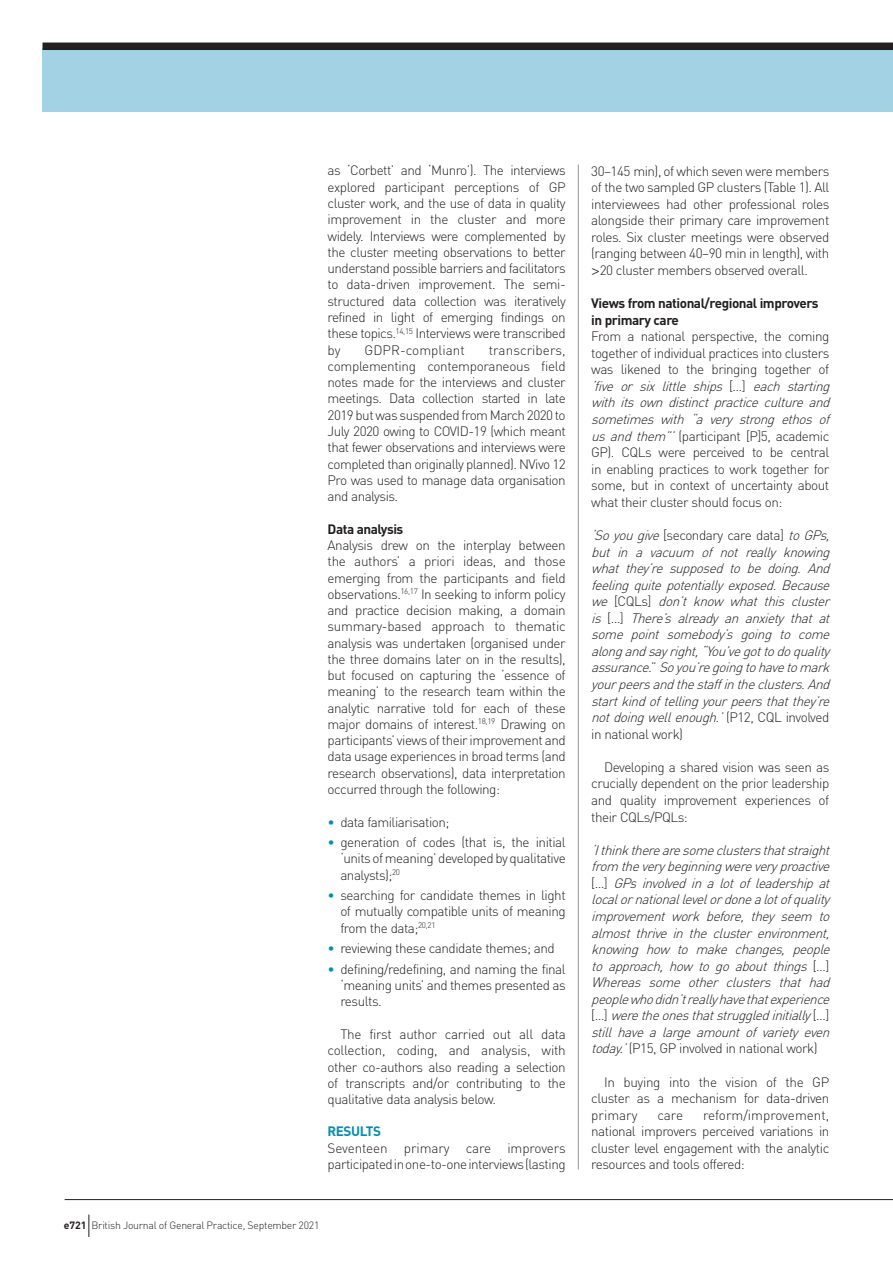
<style>
.page{position:relative;width:893px;height:1263px;background:#fff}
.page>*{position:absolute;margin:0;border:0;box-sizing:border-box;transform-origin:0 0}
.t1{font:300 13.5px/16.4px "DIN";letter-spacing:-.035em;color:#231f20;text-align:justify}
.t2{font:italic 300 13.5px/16.5px "DIN";color:#231f20}
.t3{font:700 13.5px/16.5px "DIN";letter-spacing:-.035em;color:#231f20}
.t4{font:300 13.5px "DIN";color:#231f20}
.t5{font:700 13.5px "DIN";letter-spacing:-.035em;color:#008fb3}
.t6{font:300 10.5px "DIN";letter-spacing:-.025em;color:#231f20}
.s1{color:#008fb3}
.s2{font-weight:700}
.s3{font-family:"Helvetica"}
.s4{font-style:italic}
.s5{font-style:normal}
</style>
<div class="page">
<div style="left:43px;top:48px;width:850px;height:64px;background:#a2d2e3"></div>
<div style="left:43px;top:43px;width:850px;height:7px;background:#231f20"></div>
<hr style="left:578px;top:165px;width:1px;height:1004px;background:#939598">
<svg style="left:88px;top:1214px;width:1px;height:23px"></svg>
<hr style="left:65px;top:1199px;width:828px;height:1px;background:#231f20">
<p class="t1" style="left:328px;top:162px;width:240px">as ‘Corbett’ and ‘Munro’). The interviews explored participant perceptions of GP cluster work, and the use of data in quality improvement in the cluster and more widely. Interviews were complemented by the cluster meeting observations to better understand possible barriers and facilitators to data-driven improvement. The semi&shy;structured data collection was iteratively refined in light of emerging findings on these topics.<sup>14,15</sup> Interviews were transcribed by</p>
<p class="t4" style="left:365px;top:341px;width:102px">GDPR-compliant</p>
<p class="t1" style="left:328px;top:341px;width:240px;text-indent:161px">transcribers, complementing contemporaneous field notes made for the interviews and cluster meetings. Data collection started in late 2019 but was suspended from March 2020 to July 2020 owing to COVID-19 (which meant that fewer observations and interviews were completed than originally planned). NVivo 12<br>Pro was used to manage data organisation and analysis.</p>
<p class="t3" style="left:328px;top:520px;width:77px">Data analysis</p>
<p class="t1" style="left:328px;top:537px;width:240px">Analysis drew on the interplay between the authors’ a priori ideas, and those emerging from the participants and field observations.<sup>16,17</sup> In seeking to inform policy and practice decision making, a domain summary-based approach to thematic analysis was undertaken (organised under the three domains later on in the results), but focused on capturing the ‘essence of meaning’ to the research team within the analytic narrative told for each of these major domains of interest.<sup>18,19</sup> Drawing on participants’ views of their improvement and data usage experiences in broad terms (and research observations), data interpretation occurred through the following:</p>
<p class="t1" style="left:328px;top:813px;width:123px"><span class="s1">•</span> data familiarisation;</p>
<p class="t1" style="left:340px;top:834px;width:227px;text-indent:-13px"><span class="s1">•</span> generation of codes (that is, the initial ‘units of meaning’ developed by qualitative analysts);<sup>20</sup></p>
<p class="t1" style="left:340px;top:887px;width:227px;text-indent:-13px"><span class="s1">•</span> searching for candidate themes in light of mutually compatible units of meaning from the data;<sup>20,21</sup></p>
<p class="t1" style="left:328px;top:940px;width:229px"><span class="s1">•</span> reviewing these candidate themes; and</p>
<p class="t1" style="left:340px;top:961px;width:227px;text-indent:-13px"><span class="s1">•</span> defining/redefining, and naming the final ‘meaning units’ and themes presented as results.</p>
<p class="t1" style="left:328px;top:1026px;width:240px;text-indent:13px">The first author carried out all data collection, coding, and analysis, with other co-authors also reading a selection of transcripts and/or contributing to the qualitative data analysis below.</p>
<p class="t5" style="left:328px;top:1122px;width:55px">RESULTS</p>
<p class="t1" style="left:328px;top:1140px;width:240px">Seventeen primary care improvers participated in one-to-one interviews (lasting</p>
<p class="t6" style="left:64px;top:1219px;width:257px"><span class="s2">e721</span> British Journal of General Practice, September 2021</p>
<p class="t1" style="left:591px;top:162px;width:240px">30–145 min), of which seven were members of the two sampled GP clusters (Table 1). All interviewees had other professional roles alongside their primary care improvement roles. Six cluster meetings were observed (ranging between 40–90 min in length), with <span class="s3">&gt;</span>20 cluster members observed overall.</p>
<p class="t3" style="left:591px;top:294px;width:229px">Views from national/regional improvers in primary care</p>
<p class="t1" style="left:591px;top:328px;width:244px;text-align:left">From a national perspective, the coming together of individual practices into clusters was likened to the bringing together of <span class="s4">‘five or six little ships</span> [ … ] <span class="s4">each starting with its own distinct practice culture and sometimes with “a very strong ethos of usandthem”’</span>(participant [P]5, academic GP). CQLs were perceived to be central in enabling practices to work together for some, but in context of uncertainty about what their cluster should focus on:</p>
<p class="t2" style="left:591px;top:527px;width:244px">‘Soyougive<span class="s5">[secondary care data]</span> toGPs, but in a vacuum of not really knowing what they’re supposed to be doing. And feelingquitepotentiallyexposed.Because we <span class="s5">[ C Q L s ]</span> don’t know what this cluster is <span class="s5">[ … ]</span> There’s already an anxiety that at some point somebody’s going to come alongandsayright,“You’vegottodoquality assurance.<span class="s5">”</span> Soyou’regoingtohavetomark yourpeersandthestaffintheclusters.And startkindoftellingyourpeersthatthey’re notdoingwellenough.’<span class="s5">( P 1 2 , C Q L i n v o lv e d in national work)</span></p>
<p class="t1" style="left:591px;top:759px;width:240px;text-indent:13px">Developing a shared vision was seen as crucially dependent on the prior leadership and quality improvement experiences of their CQLs/PQLs:</p>
<p class="t2" style="left:591px;top:841px;width:244px">‘Ithinktherearesomeclustersthatstraight from theverybeginningwereveryproactive <span class="s5">[ … ]</span> GPs involved in a lot of leadership at localornationallevelordonealotofquality improvement work before, they seem to almost thrive in the cluster environment, knowing how to make changes, people to approach, how to go about things <span class="s5">[ … ] </span>Whereas some other clusters that had peoplewhodidn’treallyhavethatexperience <span class="s5">[ … ]</span> weretheonesthatstruggledinitially<span class="s5">[ … ] </span>still have a large amount of variety even today.’<span class="s5">(P15, GP involved in national work)</span></p>
<p class="t1" style="left:591px;top:1073px;width:240px;text-indent:13px">In buying into the vision of the GP cluster as a mechanism for data-driven primary</p>
<p class="t1" style="left:591px;top:1106px;width:240px;text-indent:112px">reform/improvement, national improvers perceived variations in cluster level engagement with the analytic resources and tools offered:</p>
<p class="t1" style="left:657px;top:1106px;width:27px">care</p>
</div>
